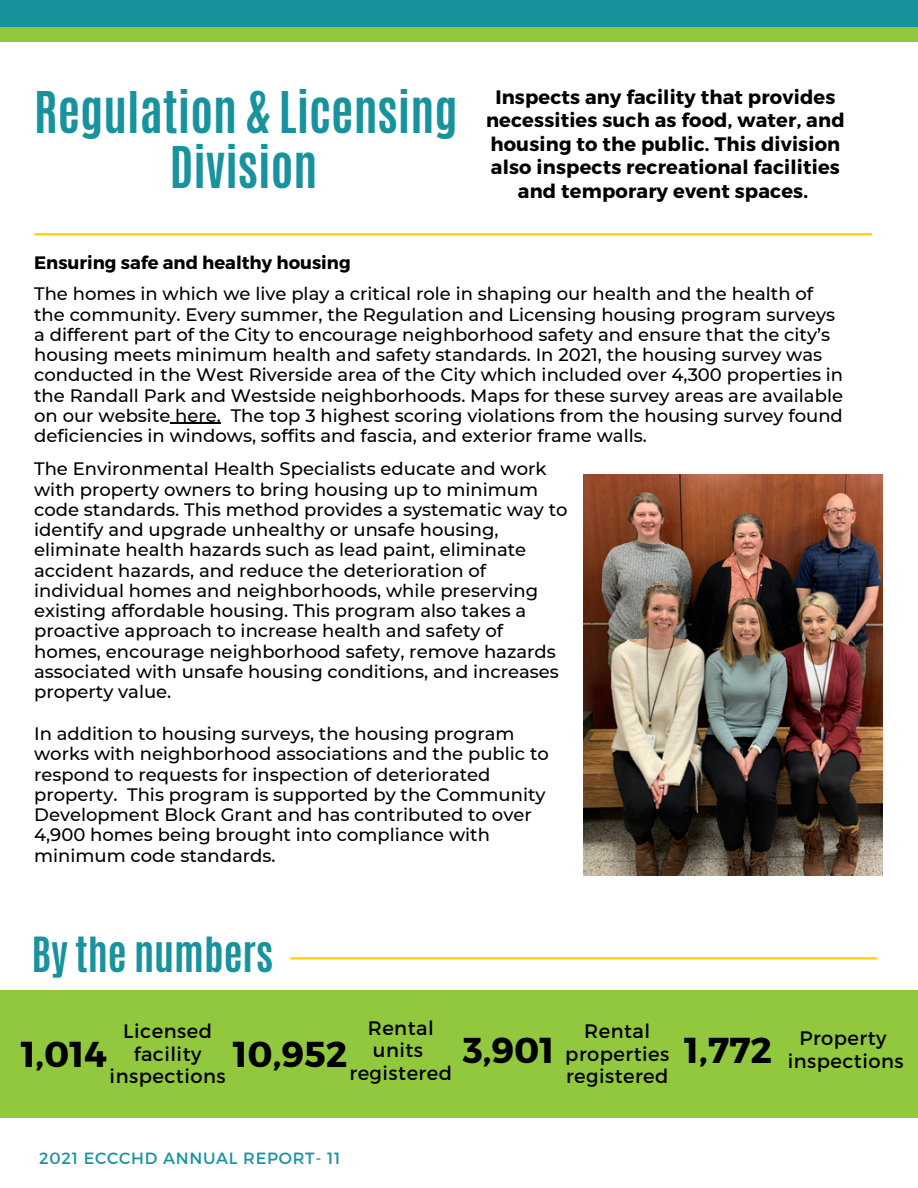
<style>
.page{position:relative;width:918px;height:1188px;background:#fff}
.page>*{position:absolute;margin:0;border:0;box-sizing:border-box;transform-origin:0 0}
.t1{font:700 48px "Antonio";color:#18939d}
.t2{font:700 40.5px "Antonio";color:#18939d}
.t3{font:700 36px "Montserrat";color:#000}
.t4{font:700 19.5px/23.7px "Montserrat";letter-spacing:.01em;color:#000;text-align:center}
.t5{font:19.5px/22.5px "Montserrat";letter-spacing:.025em;color:#000;text-align:center}
.t6{font:500 18px/20.2px "Montserrat";color:#000}
.t7{font:700 18px "Montserrat";color:#000}
.t8{font:16.35px "Montserrat";letter-spacing:.045em;color:#18939d}
</style>
<div class="page">
<div style="left:0;top:0;width:918px;height:42px;background:#92c83d"></div>
<div style="left:0;top:0;width:918px;height:27px;background:#18939d"></div>
<div style="left:0;top:991px;width:918px;height:127px;background:#92c83d"></div>
<hr style="left:291px;top:957px;width:585px;height:3px;background:#ffce00">
<img style="left:584px;top:475px;width:298px;height:400px">
<hr style="left:175px;top:423px;width:46px;height:1px;background:#000">
<hr style="left:35px;top:233px;width:836px;height:2px;background:#ffce00">
<p class="t1" style="left:34px;top:78px;width:425px">Regulation &amp; Licensing</p>
<p class="t1" style="left:170px;top:133px;width:149px">Division</p>
<p class="t7" style="left:34px;top:251px;width:318px">Ensuring safe and healthy housing</p>
<p class="t4" style="left:486px;top:84px;width:360px">Inspects any facility that provides necessities such as food, water, and housing to the public. This division also inspects recreational facilities and temporary event spaces.</p>
<p class="t6" style="left:34px;top:284px;width:811px">The homes in which we live play a critical role in shaping our health and the health of the community. Every summer, the Regulation and Licensing housing program surveys a different part of the City to encourage neighborhood safety and ensure that the city’s housing meets minimum health and safety standards. In 2021, the housing survey was conducted in the West Riverside area of the City which included over 4,300 properties in the Randall Park and Westside neighborhoods. Maps for these survey areas are available on our website here. The top 3 highest scoring violations from the housing survey found deficiencies in windows, soffits and fascia, and exterior frame walls.</p>
<p class="t6" style="left:34px;top:459px;width:535px">The Environmental Health Specialists educate and work with property owners to bring housing up to minimum code standards. This method provides a systematic way to identify and upgrade unhealthy or unsafe housing, eliminate health hazards such as lead paint, eliminate accident hazards, and reduce the deterioration of individual homes and neighborhoods, while preserving existing affordable housing. This program also takes a proactive approach to increase health and safety of homes, encourage neighborhood safety, remove hazards associated with unsafe housing conditions, and increases property value.</p>
<p class="t6" style="left:34px;top:723px;width:516px">In addition to housing surveys, the housing program works with neighborhood associations and the public to respond to requests for inspection of deteriorated property. This program is supported by the Community Development Block Grant and has contributed to over 4,900 homes being brought into compliance with minimum code standards.</p>
<p class="t2" style="left:31px;top:926px;width:243px">By the numbers</p>
<p class="t5" style="left:368px;top:1016px;width:68px;text-align:left">Rental units</p>
<p class="t5" style="left:350px;top:1061px;width:104px">registered</p>
<p class="t5" style="left:123px;top:1019px;width:90px">Licensed</p>
<p class="t5" style="left:110px;top:1042px;width:117px">facility inspections</p>
<p class="t3" style="left:21px;top:1031px;width:88px">1,014</p>
<p class="t3" style="left:233px;top:1031px;width:116px">10,952</p>
<p class="t3" style="left:463px;top:1026px;width:93px">3,901</p>
<p class="t5" style="left:565px;top:1019px;width:106px">Rental properties registered</p>
<p class="t3" style="left:684px;top:1026px;width:89px">1,772</p>
<p class="t5" style="left:799px;top:1026px;width:89px">Property</p>
<p class="t5" style="left:788px;top:1049px;width:117px">inspections</p>
<p class="t8" style="left:39px;top:1148px;width:303px">2021 ECCCHD ANNUAL REPORT- 11</p>
</div>
